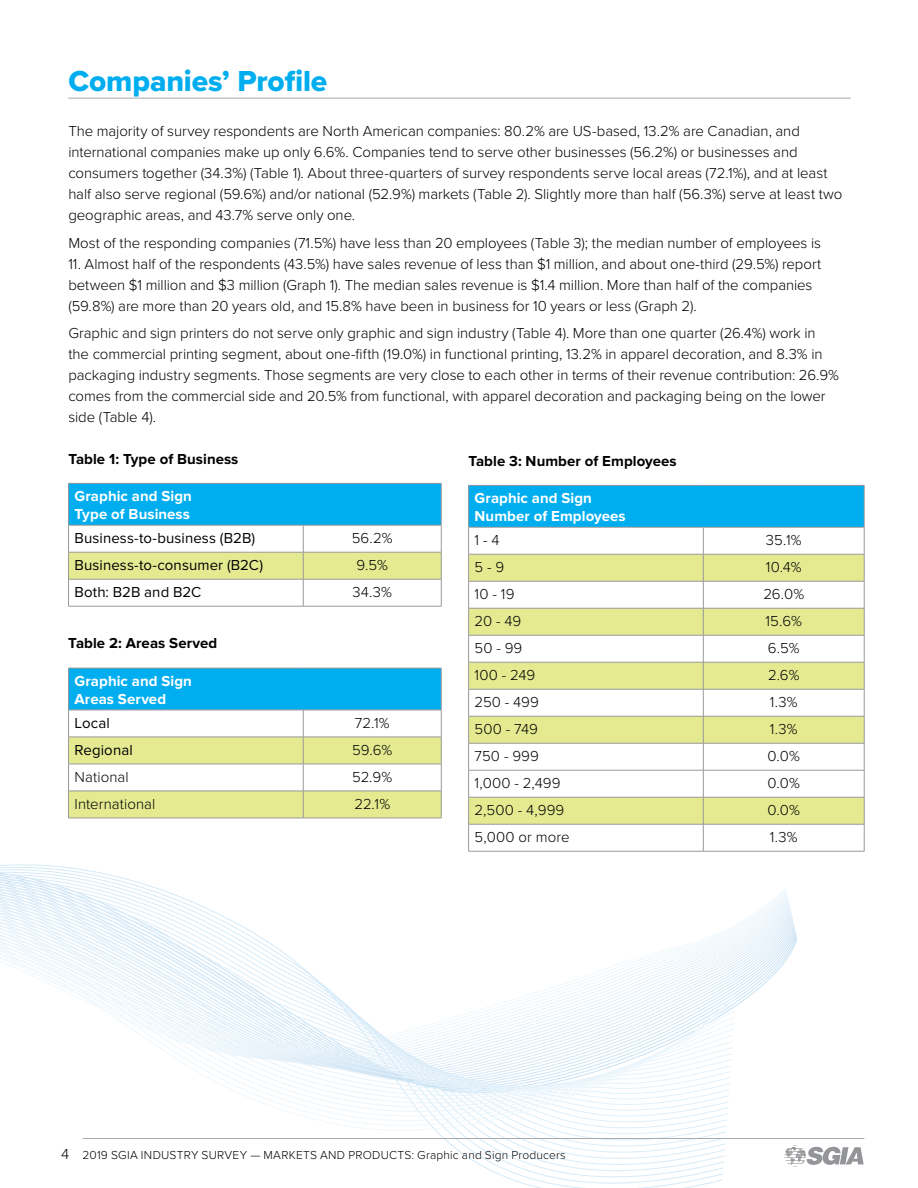
<style>
.page{position:relative;width:918px;height:1188px;background:#fff}
.page>*{position:absolute;margin:0;border:0;box-sizing:border-box;transform-origin:0 0}
.t1{font:30px "Proxima Nova Extrabld";letter-spacing:-.005em;color:#00aeef}
.t2{font:300 15px/21px "Proxima Nova";letter-spacing:-.005em;color:#000}
.t3{font:700 15px/18px "Proxima Nova";letter-spacing:.005em;color:#fff}
.t4{font:15px "Proxima Nova";letter-spacing:.005em;color:#000}
.t5{font:700 15px "Proxima Nova";letter-spacing:.005em;color:#000}
.t6{font:300 12px "Proxima Nova";letter-spacing:.02em;color:#000}
.s1{font-size:15px}
</style>
<div class="page">
<hr style="left:82px;top:1138px;width:782px;height:1px;background:#a7a9ac">
<svg style="left:784px;top:1145px;width:80px;height:22px"></svg>
<hr style="left:68px;top:98px;width:783px;height:1px;background:#a7a9ac">
<div style="left:69px;top:483px;width:372px;height:42px;background:#00aeef"></div>
<hr style="left:68px;top:483px;width:235px;height:1px;background:#999">
<hr style="left:303px;top:483px;width:138px;height:1px;background:#999">
<hr style="left:68px;top:484px;width:1px;height:41px;background:#999">
<hr style="left:441px;top:484px;width:1px;height:41px;background:#999">
<hr style="left:68px;top:606px;width:235px;height:1px;background:#999">
<hr style="left:303px;top:606px;width:138px;height:1px;background:#999">
<svg style="left:68px;top:525px;width:374px;height:81px"></svg>
<hr style="left:303px;top:552px;width:138px;height:1px;background:#999">
<div style="left:69px;top:668px;width:372px;height:42px;background:#00aeef"></div>
<hr style="left:68px;top:668px;width:235px;height:1px;background:#999">
<hr style="left:303px;top:668px;width:138px;height:1px;background:#999">
<hr style="left:68px;top:668px;width:1px;height:42px;background:#999">
<hr style="left:441px;top:668px;width:1px;height:42px;background:#999">
<svg style="left:68px;top:710px;width:374px;height:36px"></svg>
<div style="left:469px;top:485px;width:395px;height:42px;background:#00aeef"></div>
<svg style="left:469px;top:528px;width:395px;height:323px"></svg>
<svg style="left:469px;top:555px;width:395px;height:269px"></svg>
<hr style="left:468px;top:485px;width:235px;height:1px;background:#999">
<hr style="left:703px;top:485px;width:161px;height:1px;background:#999">
<hr style="left:468px;top:486px;width:1px;height:41px;background:#999">
<hr style="left:864px;top:486px;width:1px;height:41px;background:#999">
<hr style="left:468px;top:527px;width:235px;height:1px;background:#999">
<hr style="left:468px;top:554px;width:235px;height:1px;background:#999">
<hr style="left:703px;top:527px;width:161px;height:1px;background:#999">
<hr style="left:703px;top:554px;width:161px;height:1px;background:#999">
<hr style="left:468px;top:581px;width:235px;height:1px;background:#999">
<hr style="left:468px;top:608px;width:235px;height:1px;background:#999">
<hr style="left:703px;top:581px;width:161px;height:1px;background:#999">
<hr style="left:703px;top:608px;width:161px;height:1px;background:#999">
<hr style="left:468px;top:635px;width:235px;height:1px;background:#999">
<hr style="left:703px;top:635px;width:161px;height:1px;background:#999">
<hr style="left:703px;top:851px;width:161px;height:1px;background:#999">
<hr style="left:468px;top:662px;width:235px;height:1px;background:#999">
<hr style="left:703px;top:662px;width:161px;height:1px;background:#999">
<hr style="left:468px;top:689px;width:235px;height:1px;background:#999">
<hr style="left:703px;top:689px;width:161px;height:1px;background:#999">
<hr style="left:468px;top:716px;width:235px;height:1px;background:#999">
<hr style="left:703px;top:716px;width:161px;height:1px;background:#999">
<hr style="left:468px;top:743px;width:235px;height:1px;background:#999">
<hr style="left:703px;top:743px;width:161px;height:1px;background:#999">
<svg style="left:468px;top:527px;width:1px;height:219px"></svg>
<hr style="left:703px;top:770px;width:161px;height:1px;background:#999">
<hr style="left:703px;top:797px;width:161px;height:1px;background:#999">
<svg style="left:703px;top:527px;width:1px;height:219px"></svg>
<svg style="left:864px;top:527px;width:1px;height:324px"></svg>
<hr style="left:703px;top:824px;width:161px;height:1px;background:#999">
<svg style="left:727px;top:809px;width:71px;height:197px"></svg>
<svg style="left:68px;top:769px;width:657px;height:419px"></svg>
<svg style="left:68px;top:777px;width:657px;height:404px"></svg>
<svg style="left:68px;top:785px;width:658px;height:389px"></svg>
<svg style="left:68px;top:792px;width:658px;height:376px"></svg>
<div style="left:68px;top:800px;width:659px;height:8px;background:#e5ea91"></div>
<div style="left:68px;top:808px;width:659px;height:8px;background:#e5ea91"></div>
<svg style="left:68px;top:816px;width:659px;height:7px"></svg>
<svg style="left:68px;top:823px;width:660px;height:8px"></svg>
<svg style="left:68px;top:831px;width:660px;height:8px"></svg>
<svg style="left:68px;top:839px;width:661px;height:8px"></svg>
<svg style="left:68px;top:847px;width:661px;height:7px"></svg>
<svg style="left:68px;top:854px;width:662px;height:8px"></svg>
<svg style="left:0;top:862px;width:730px;height:8px"></svg>
<svg style="left:0;top:870px;width:730px;height:6px"></svg>
<svg style="left:0;top:913px;width:737px;height:248px"></svg>
<h1 class="t1" style="left:68px;top:59px;width:261px">Companies’ Profile</h1>
<p class="t2" style="left:68px;top:120px;width:776px">The majority of survey respondents are North American companies: 80.2% are US-based, 13.2% are Canadian, and international companies make up only 6.6%. Companies tend to serve other businesses (56.2%) or businesses and consumers together (34.3%) (Table 1). About three-quarters of survey respondents serve local areas (72.1%), and at least half also serve regional (59.6%) and/or national (52.9%) markets (Table 2). Slightly more than half (56.3%) serve at least two geographic areas, and 43.7% serve only one.</p>
<p class="t2" style="left:68px;top:231px;width:754px">Most of the responding companies (71.5%) have less than 20 employees (Table 3); the median number of employees is</p>
<p class="t2" style="left:68px;top:252px;width:755px">11. Almost half of the respondents (43.5%) have sales revenue of less than $1 million, and about one-third (29.5%) report between $1 million and $3 million (Graph 1). The median sales revenue is $1.4 million. More than half of the companies (59.8%) are more than 20 years old, and 15.8% have been in business for 10 years or less (Graph 2).</p>
<p class="t2" style="left:68px;top:322px;width:772px">Graphic and sign printers do not serve only graphic and sign industry (Table 4). More than one quarter (26.4%) work in the commercial printing segment, about one-fifth (19.0%) in functional printing, 13.2% in apparel decoration, and 8.3% in packaging industry segments. Those segments are very close to each other in terms of their revenue contribution: 26.9% comes from the commercial side and 20.5% from functional, with apparel decoration and packaging being on the lower side (Table 4).</p>
<p class="t5" style="left:68px;top:450px;width:172px">Table 1: Type of Business</p>
<p class="t3" style="left:75px;top:488px;width:119px">Graphic and Sign<br>Type of Business</p>
<p class="t4" style="left:75px;top:529px;width:182px">Business-to-business (B2B)</p>
<p class="t2" style="left:352px;top:527px;width:43px">56.2%</p>
<p class="t4" style="left:75px;top:556px;width:190px">Business-to-consumer (B2C)</p>
<p class="t2" style="left:356px;top:554px;width:33px">9.5%</p>
<p class="t4" style="left:75px;top:583px;width:128px">Both: B2B and B2C</p>
<p class="t2" style="left:352px;top:581px;width:41px">34.3%</p>
<p class="t5" style="left:468px;top:452px;width:210px">Table 3: Number of Employees</p>
<p class="t3" style="left:475px;top:490px;width:153px">Graphic and Sign<br>Number of Employees</p>
<p class="t2" style="left:475px;top:529px;width:27px">1 - 4</p>
<p class="t2" style="left:766px;top:529px;width:37px">35.1%</p>
<p class="t2" style="left:475px;top:556px;width:31px">5 - 9</p>
<p class="t2" style="left:766px;top:556px;width:37px">10.4%</p>
<p class="t2" style="left:475px;top:583px;width:41px">10 - 19</p>
<p class="t2" style="left:763px;top:583px;width:42px">26.0%</p>
<p class="t2" style="left:475px;top:610px;width:48px">20 - 49</p>
<p class="t2" style="left:766px;top:610px;width:38px">15.6%</p>
<p class="t2" style="left:475px;top:637px;width:49px">50 - 99</p>
<p class="t2" style="left:768px;top:637px;width:33px">6.5%</p>
<p class="t2" style="left:475px;top:664px;width:62px">100 - 249</p>
<p class="t2" style="left:768px;top:664px;width:33px">2.6%</p>
<p class="t2" style="left:475px;top:691px;width:66px">250 - 499</p>
<p class="t2" style="left:770px;top:691px;width:29px">1.3%</p>
<p class="t2" style="left:475px;top:718px;width:65px">500 - 749</p>
<p class="t2" style="left:770px;top:718px;width:29px">1.3%</p>
<p class="t2" style="left:475px;top:745px;width:66px">750 - 999</p>
<p class="t2" style="left:768px;top:745px;width:34px">0.0%</p>
<p class="t2" style="left:475px;top:772px;width:87px">1,000 - 2,499</p>
<p class="t2" style="left:768px;top:772px;width:34px">0.0%</p>
<p class="t2" style="left:475px;top:799px;width:91px">2,500 - 4,999</p>
<p class="t2" style="left:768px;top:799px;width:34px">0.0%</p>
<p class="t2" style="left:475px;top:826px;width:96px">5,000 or more</p>
<p class="t2" style="left:770px;top:826px;width:29px">1.3%</p>
<p class="t5" style="left:68px;top:635px;width:151px">Table 2: Areas Served</p>
<p class="t3" style="left:75px;top:673px;width:119px">Graphic and Sign<br>Areas Served</p>
<p class="t4" style="left:75px;top:714px;width:37px">Local</p>
<p class="t2" style="left:355px;top:711px;width:36px">72.1%</p>
<p class="t4" style="left:75px;top:741px;width:60px">Regional</p>
<p class="t2" style="left:352px;top:738px;width:42px">59.6%</p>
<p class="t2" style="left:75px;top:765px;width:56px">National</p>
<p class="t2" style="left:352px;top:765px;width:42px">52.9%</p>
<p class="t2" style="left:75px;top:792px;width:82px">International</p>
<p class="t2" style="left:354px;top:792px;width:37px">22.1%</p>
<p class="t6" style="left:61px;top:1146px;width:506px"><span class="s1">4</span> 2019 SGIA INDUSTRY SURVEY — MARKETS AND PRODUCTS: Graphic and Sign Producers</p>
</div>
